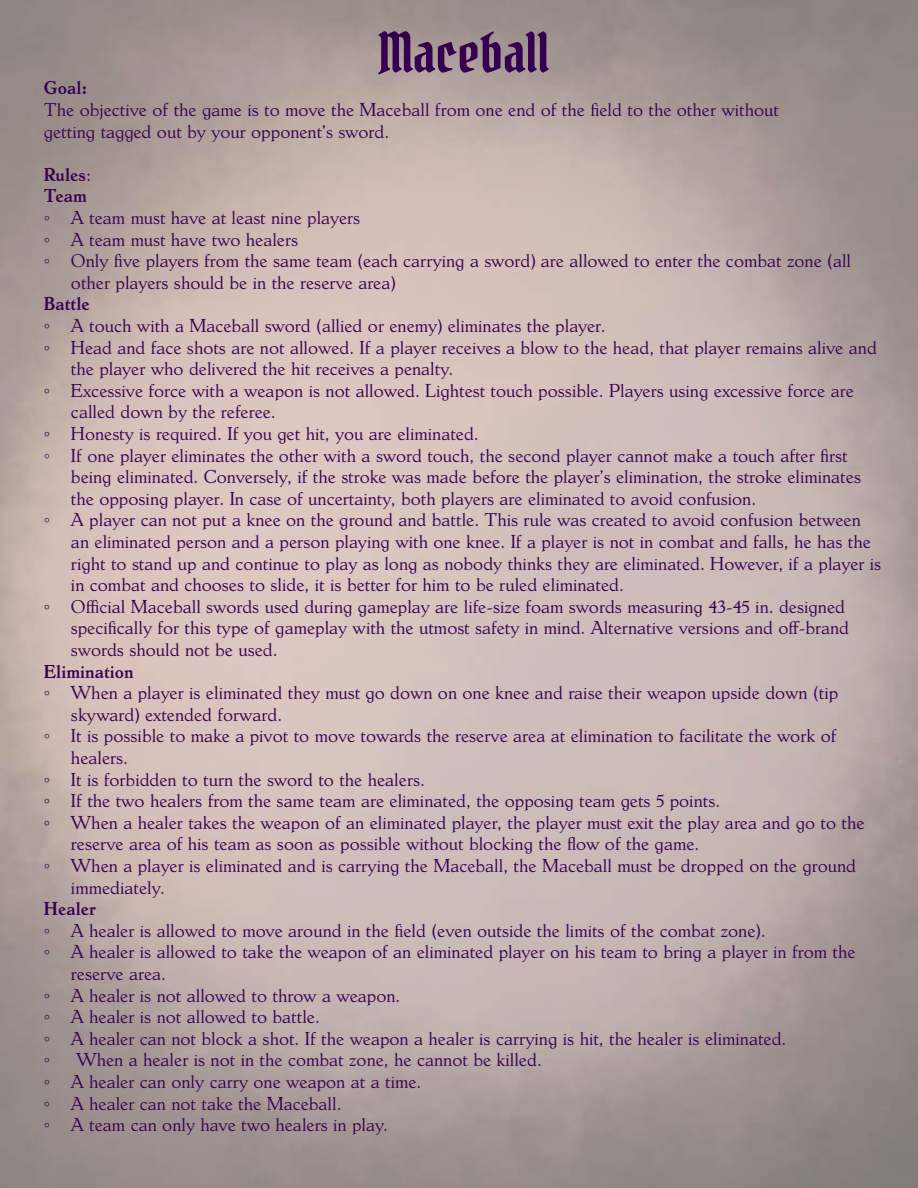
<style>
.page{position:relative;width:918px;height:1188px;background:#fff}
.page>*{position:absolute;margin:0;border:0;box-sizing:border-box;transform-origin:0 0}
.t1{font:54px "Pirata One";color:#360051}
.t2{font:18px/21.6px "Dutch Mediaeval Pro";color:#360051}
.t3{font:700 18px "Dutch Mediaeval Pro";color:#360051}
.t4{font:18px "Times New Roman";color:#360051}
.s1{font-weight:400}
.s2{font-family:"Times New Roman"}
</style>
<div class="page">
<h1 class="t1" style="left:378px;top:18px;width:172px">Maceball</h1>
<p class="t3" style="left:44px;top:78px;width:45px">Goal:</p>
<p class="t2" style="left:44px;top:99px;width:737px">The objective of the game is to move the Maceball from one end of the field to the other without getting tagged out by your opponent's sword.</p>
<p class="t3" style="left:44px;top:164px;width:49px">Rules<span class="s1">:</span></p>
<p class="t3" style="left:44px;top:186px;width:45px">Team</p>
<p class="t2" style="left:44px;top:207px;width:318px"><span class="s2">◦</span> A team must have at least nine players</p>
<p class="t2" style="left:44px;top:228px;width:256px"><span class="s2">◦</span> A team must have two healers</p>
<p class="t2" style="left:44px;top:250px;width:809px"><span class="s2">◦</span> Only five players from the same team (each carrying a sword) are allowed to enter the combat zone (all</p>
<p class="t2" style="left:71px;top:272px;width:326px">other players should be in the reserve area)</p>
<p class="t3" style="left:44px;top:294px;width:47px">Battle</p>
<p class="t2" style="left:44px;top:315px;width:563px"><span class="s2">◦</span> A touch with a Maceball sword (allied or enemy) eliminates the player.</p>
<p class="t2" style="left:44px;top:336px;width:834px"><span class="s2">◦</span> Head and face shots are not allowed. If a player receives a blow to the head, that player remains alive and</p>
<p class="t2" style="left:71px;top:358px;width:384px">the player who delivered the hit receives a penalty.</p>
<p class="t2" style="left:44px;top:380px;width:811px"><span class="s2">◦</span> Excessive force with a weapon is not allowed. Lightest touch possible. Players using excessive force are</p>
<p class="t2" style="left:71px;top:401px;width:206px">called down by the referee.</p>
<p class="t2" style="left:44px;top:423px;width:436px"><span class="s2">◦</span> Honesty is required. If you get hit, you are eliminated.</p>
<p class="t2" style="left:44px;top:444px;width:805px"><span class="s2">◦</span> If one player eliminates the other with a sword touch, the second player cannot make a touch after first</p>
<p class="t2" style="left:71px;top:466px;width:792px">being eliminated. Conversely, if the stroke was made before the player’s elimination, the stroke eliminates</p>
<p class="t2" style="left:71px;top:488px;width:687px">the opposing player. In case of uncertainty, both players are eliminated to avoid confusion.</p>
<p class="t2" style="left:44px;top:509px;width:818px"><span class="s2">◦</span> A player can not put a knee on the ground and battle. This rule was created to avoid confusion between</p>
<p class="t2" style="left:71px;top:531px;width:801px">an eliminated person and a person playing with one knee. If a player is not in combat and falls, he has the</p>
<p class="t2" style="left:71px;top:552px;width:812px">right to stand up and continue to play as long as nobody thinks they are eliminated. However, if a player is</p>
<p class="t2" style="left:71px;top:574px;width:555px">in combat and chooses to slide, it is better for him to be ruled eliminated.</p>
<p class="t2" style="left:44px;top:596px;width:803px"><span class="s2">◦</span> Official Maceball swords used during gameplay are life-size foam swords measuring 43-45 in. designed</p>
<p class="t2" style="left:71px;top:617px;width:780px">specifically for this type of gameplay with the utmost safety in mind. Alternative versions and off-brand</p>
<p class="t2" style="left:71px;top:639px;width:208px">swords should not be used.</p>
<p class="t3" style="left:44px;top:661px;width:91px">Elimination</p>
<p class="t2" style="left:44px;top:682px;width:796px"><span class="s2">◦</span> When a player is eliminated they must go down on one knee and raise their weapon upside down (tip</p>
<p class="t2" style="left:71px;top:704px;width:213px">skyward) extended forward.</p>
<p class="t2" style="left:44px;top:725px;width:794px"><span class="s2">◦</span> It is possible to make a pivot to move towards the reserve area at elimination to facilitate the work of</p>
<p class="t2" style="left:71px;top:747px;width:59px">healers.</p>
<p class="t2" style="left:44px;top:768px;width:382px"><span class="s2">◦</span> It is forbidden to turn the sword to the healers.</p>
<p class="t2" style="left:44px;top:790px;width:678px"><span class="s2">◦</span> If the two healers from the same team are eliminated, the opposing team gets 5 points.</p>
<p class="t2" style="left:44px;top:812px;width:822px"><span class="s2">◦</span> When a healer takes the weapon of an eliminated player, the player must exit the play area and go to the</p>
<p class="t2" style="left:71px;top:833px;width:630px">reserve area of his team as soon as possible without blocking the flow of the game.</p>
<p class="t2" style="left:44px;top:855px;width:814px"><span class="s2">◦</span> When a player is eliminated and is carrying the Maceball, the Maceball must be dropped on the ground</p>
<p class="t2" style="left:71px;top:876px;width:95px">immediately.</p>
<p class="t3" style="left:44px;top:898px;width:54px">Healer</p>
<p class="t2" style="left:44px;top:920px;width:723px"><span class="s2">◦</span> A healer is allowed to move around in the field (even outside the limits of the combat zone).</p>
<p class="t2" style="left:44px;top:941px;width:813px"><span class="s2">◦</span> A healer is allowed to take the weapon of an eliminated player on his team to bring a player in from the</p>
<p class="t2" style="left:71px;top:963px;width:97px">reserve area.</p>
<p class="t2" style="left:44px;top:984px;width:358px"><span class="s2">◦</span> A healer is not allowed to throw a weapon.</p>
<p class="t2" style="left:44px;top:1006px;width:277px"><span class="s2">◦</span> A healer is not allowed to battle.</p>
<p class="t2" style="left:44px;top:1028px;width:744px"><span class="s2">◦</span> A healer can not block a shot. If the weapon a healer is carrying is hit, the healer is eliminated.</p>
<p class="t4" style="left:44px;top:1048px;width:8px">◦</p>
<p class="t2" style="left:44px;top:1049px;width:499px;text-indent:32px">When a healer is not in the combat zone, he cannot be killed. <span class="s2">◦</span> A healer can only carry one weapon at a time.<br><span class="s2">◦</span> A healer can not take the Maceball.<br><span class="s2">◦</span> A team can only have two healers in play.</p>
</div>
